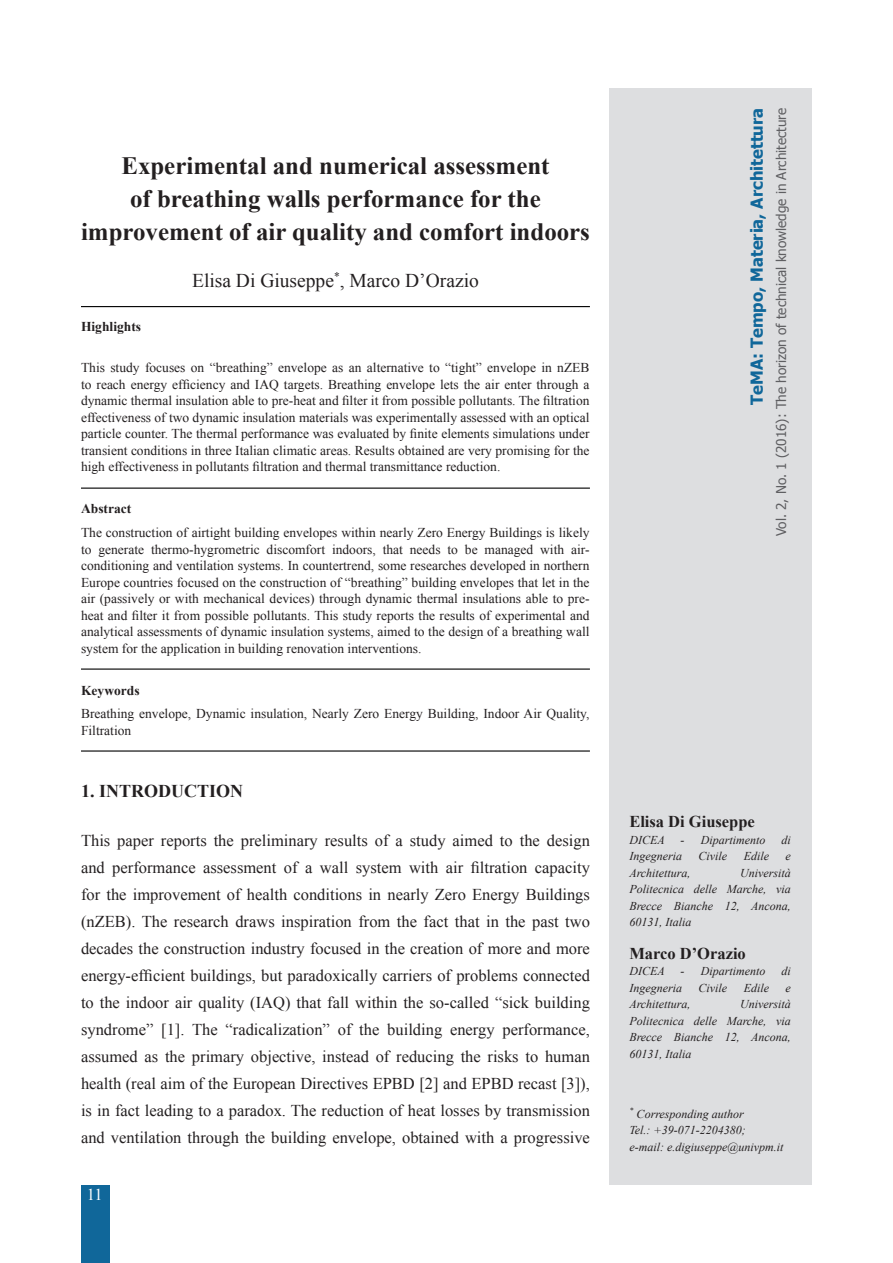
<style>
.page{position:relative;width:893px;height:1263px;background:#fff}
.page>*{position:absolute;margin:0;border:0;box-sizing:border-box;transform-origin:0 0}
.t1{font:700 24.9px/33px "Times New Roman";color:#231f20;text-align:center}
.t2{font:19.5px "Times New Roman";color:#231f20}
.t3{font:700 18px "Times New Roman";color:#231f20}
.t4{font:16.5px/27px "Times New Roman";color:#231f20;text-align:justify}
.t5{font:700 16.5px "Tahoma";color:#10679a}
.t6{font:700 16.5px "Times New Roman";color:#231f20}
.t7{font:16.5px "Times New Roman";color:#fff}
.t8{font:13.5px/16.5px "Times New Roman";color:#231f20;text-align:justify}
.t9{font:13.5px "Tahoma";color:#5f5f62}
.t10{font:700 13.5px "Times New Roman";color:#231f20}
.t11{font:italic 12px/16.5px "Times New Roman";color:#231f20;text-align:justify}
</style>
<div class="page">
<div style="left:609px;top:88px;width:203px;height:1097px;background:#dddee0"></div>
<hr style="left:81px;top:306px;width:509px;height:1px;background:#000">
<hr style="left:81px;top:488px;width:509px;height:1px;background:#000">
<hr style="left:81px;top:668px;width:509px;height:2px;background:#000">
<hr style="left:81px;top:750px;width:509px;height:2px;background:#000">
<div style="left:81px;top:1185px;width:28px;height:78px;background:#10679a"></div>
<h1 class="t1" style="left:81px;top:149px;width:510px">Experimental and numerical assessment<br>of breathing walls performance for the improvement of air quality and comfort indoors</h1>
<h2 class="t2" style="left:192px;top:267px;width:288px">Elisa Di Giuseppe<sup>*</sup>, Marco D’Orazio</h2>
<p class="t10" style="left:81px;top:317px;width:62px">Highlights</p>
<p class="t8" style="left:81px;top:359px;width:510px">This study focuses on “breathing” envelope as an alternative to “tight” envelope in nZEB to reach energy efficiency and IAQ targets. Breathing envelope lets the air enter through a dynamic thermal insulation able to pre-heat and filter it from possible pollutants. The filtration effectiveness of two dynamic insulation materials was experimentally assessed with an optical particle counter. The thermal performance was evaluated by finite elements simulations under transient conditions in three Italian climatic areas. Results obtained are very promising for the high effectiveness in pollutants filtration and thermal transmittance reduction.</p>
<p class="t10" style="left:81px;top:499px;width:52px">Abstract</p>
<p class="t8" style="left:81px;top:524px;width:510px">The construction of airtight building envelopes within nearly Zero Energy Buildings is likely to generate thermo-hygrometric discomfort indoors, that needs to be managed with air&shy;conditioning and ventilation systems. In countertrend, some researches developed in northern Europe countries focused on the construction of “breathing” building envelopes that let in the air (passively or with mechanical devices) through dynamic thermal insulations able to pre&shy;heat and filter it from possible pollutants. This study reports the results of experimental and analytical assessments of dynamic insulation systems, aimed to the design of a breathing wall system for the application in building renovation interventions.</p>
<p class="t10" style="left:81px;top:681px;width:60px">Keywords</p>
<p class="t8" style="left:81px;top:705px;width:510px">Breathing envelope, Dynamic insulation, Nearly Zero Energy Building, Indoor Air Quality,<br>Filtration</p>
<h3 class="t3" style="left:81px;top:778px;width:163px">1. INTRODUCTION</h3>
<p class="t4" style="left:81px;top:826px;width:510px">This paper reports the preliminary results of a study aimed to the design and performance assessment of a wall system with air filtration capacity for the improvement of health conditions in nearly Zero Energy Buildings (nZEB). The research draws inspiration from the fact that in the past two decades the construction industry focused in the creation of more and more energy-efficient buildings, but paradoxically carriers of problems connected to the indoor air quality (IAQ) that fall within the so-called “sick building syndrome” [1]. The “radicalization” of the building energy performance, assumed as the primary objective, instead of reducing the risks to human health (real aim of the European Directives EPBD [2] and EPBD recast [3]), is in fact leading to a paradox. The reduction of heat losses by transmission and ventilation through the building envelope, obtained with a progressive</p>
<p class="t7" style="left:87px;top:1184px;width:17px">11</p>
<p class="t5" style="left:745px;top:405px;width:298px;rotate:-90deg">TeMA: Tempo, Materia, Architettura</p>
<p class="t9" style="left:772px;top:536px;width:430px;rotate:-90deg">Vol. 2, No. 1 (2016): The horizon of technical knowledge in Architecture</p>
<p class="t6" style="left:629px;top:810px;width:127px">Elisa Di Giuseppe</p>
<p class="t11" style="left:629px;top:831px;width:37px">DICEA</p>
<p class="t11" style="left:681px;top:831px;width:86px">- Dipartimento</p>
<p class="t11" style="left:782px;top:831px;width:11px">di</p>
<p class="t11" style="left:629px;top:848px;width:54px">Ingegneria</p>
<p class="t11" style="left:698px;top:848px;width:30px">Civile</p>
<p class="t11" style="left:744px;top:848px;width:27px">Edile</p>
<p class="t11" style="left:786px;top:848px;width:7px">e</p>
<p class="t11" style="left:629px;top:864px;width:63px">Architettura,</p>
<p class="t11" style="left:629px;top:864px;width:163px;text-indent:111px">Università Politecnica delle Marche, via Brecce Bianche 12, Ancona, 60131, Italia</p>
<p class="t6" style="left:629px;top:942px;width:118px">Marco D’Orazio</p>
<p class="t11" style="left:629px;top:963px;width:37px">DICEA</p>
<p class="t11" style="left:681px;top:963px;width:86px">- Dipartimento</p>
<p class="t11" style="left:782px;top:963px;width:11px">di</p>
<p class="t11" style="left:629px;top:979px;width:54px">Ingegneria</p>
<p class="t11" style="left:698px;top:979px;width:30px">Civile</p>
<p class="t11" style="left:744px;top:979px;width:27px">Edile</p>
<p class="t11" style="left:786px;top:979px;width:7px">e</p>
<p class="t11" style="left:629px;top:996px;width:63px">Architettura,</p>
<p class="t11" style="left:629px;top:996px;width:163px;text-indent:111px">Università Politecnica delle Marche, via Brecce Bianche 12, Ancona, 60131, Italia</p>
<p class="t11" style="left:629px;top:1105px;width:156px;text-align:left"><sup>*</sup> Corresponding author<br>Tel.: +39-071-2204380;<br>e-mail: e.digiuseppe@univpm.it</p>
</div>
